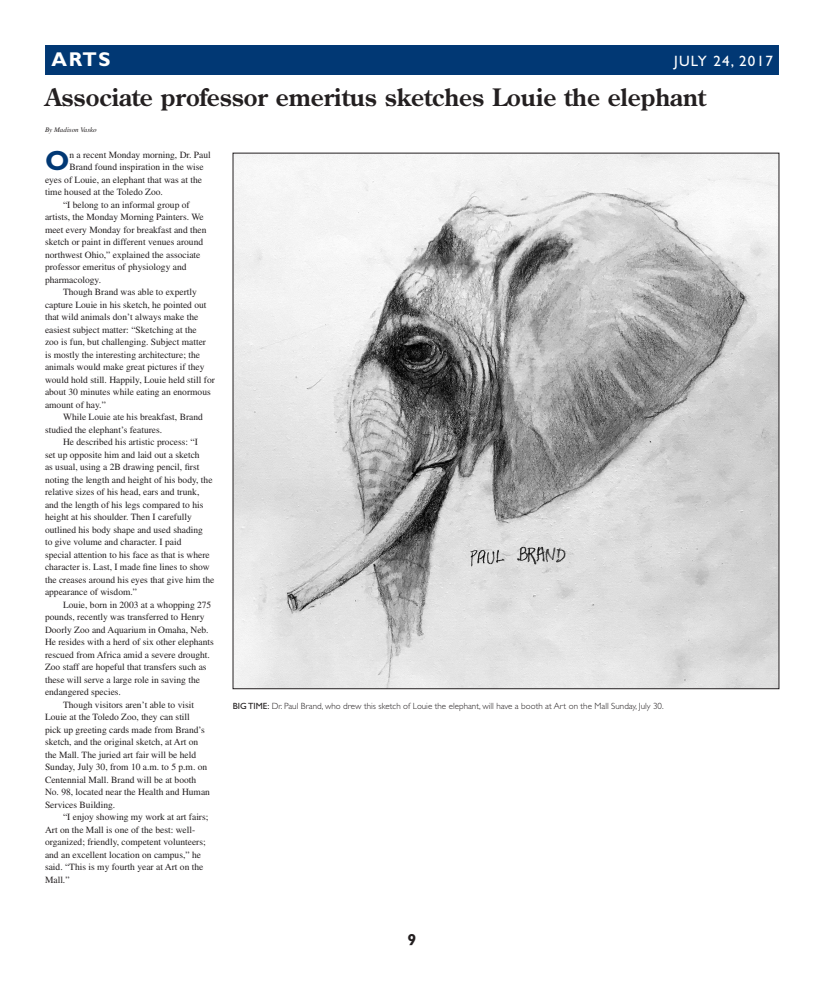
<style>
.page{position:relative;width:824px;height:990px;background:#fff}
.page>*{position:absolute;margin:0;border:0;box-sizing:border-box;transform-origin:0 0}
.Drop_Cap_2_Paragraph{font:700 27.8px "Gill Sans Std";color:#013874}
.Heading_24pt{font:700 24px "Century Old Style Std";color:#231f20}
.t1{font:700 20px "Gill Sans Std";color:#fff}
.t2{font:700 16px "Gill Sans Std";color:#231f20}
.t3{font:15px "Gill Sans Std";letter-spacing:.08em;color:#fff}
.Body_Text{font:9.5px/12.5px "Times";color:#231f20}
.Drop_Cap_2_Paragraph-2{font:9.5px "Times";color:#231f20}
.Cutline{font:300 9px "Gill Sans Std";color:#231f20}
.By_line{font:italic 7px "Times";color:#231f20}
.s1{font-weight:400}
</style>
<div class="page">
<div style="left:45px;top:45px;width:734px;height:30px;background:#013874"></div>
<img style="left:235px;top:155px;width:542px;height:532px">
<p class="t1" style="left:51px;top:47px;width:61px">ARTS</p>
<p class="t3" style="left:674px;top:52px;width:100px">JULY 24, 2017</p>
<p class="Heading_24pt" style="left:45px;top:81px;width:662px">Associate professor emeritus sketches Louie the elephant</p>
<p class="By_line" style="left:45px;top:125px;width:53px">By Madison Vasko</p>
<p class="Drop_Cap_2_Paragraph" style="left:45px;top:144px;width:26px">O</p>
<p class="Drop_Cap_2_Paragraph-2" style="left:69px;top:149px;width:143px">n a recent Monday morning, Dr. Paul</p>
<p class="Drop_Cap_2_Paragraph-2" style="left:69px;top:161px;width:136px">Brand found inspiration in the wise</p>
<p class="Drop_Cap_2_Paragraph-2" style="left:45px;top:174px;width:158px">eyes of Louie, an elephant that was at the</p>
<p class="Drop_Cap_2_Paragraph-2" style="left:45px;top:186px;width:119px">time housed at the Toledo Zoo.</p>
<p class="Body_Text" style="left:45px;top:198px;width:163px;text-indent:18px">“I belong to an informal group of artists, the Monday Morning Painters. We meet every Monday for breakfast and then sketch or paint in different venues around northwest Ohio,” explained the associate professor emeritus of physiology and pharmacology.</p>
<p class="Body_Text" style="left:45px;top:286px;width:171px;text-indent:18px">Though Brand was able to expertly capture Louie in his sketch, he pointed out that wild animals don’t always make the easiest subject matter: “Sketching at the<br>zoo is fun, but challenging. Subject matter<br>is mostly the interesting architecture; the animals would make great pictures if they would hold still. Happily, Louie held still for about 30 minutes while eating an enormous amount of hay.”</p>
<p class="Body_Text" style="left:45px;top:411px;width:159px;text-indent:18px">While Louie ate his breakfast, Brand studied the elephant’s features.</p>
<p class="Body_Text" style="left:45px;top:436px;width:171px;text-indent:18px">He described his artistic process: “I<br>set up opposite him and laid out a sketch<br>as usual, using a 2B drawing pencil, first noting the length and height of his body, the relative sizes of his head, ears and trunk, and the length of his legs compared to his height at his shoulder. Then I carefully outlined his body shape and used shading<br>to give volume and character. I paid<br>special attention to his face as that is where character is. Last, I made fine lines to show the creases around his eyes that give him the appearance of wisdom.”</p>
<p class="Body_Text" style="left:45px;top:598px;width:170px;text-indent:18px">Louie, born in 2003 at a whopping 275 pounds, recently was transferred to Henry Doorly Zoo and Aquarium in Omaha, Neb.<br>He resides with a herd of six other elephants rescued from Africa amid a severe drought.<br>Zoo staff are hopeful that transfers such as these will serve a large role in saving the endangered species.</p>
<p class="Body_Text" style="left:45px;top:698px;width:166px;text-indent:18px">Though visitors aren’t able to visit Louie at the Toledo Zoo, they can still<br>pick up greeting cards made from Brand’s sketch, and the original sketch, at Art on the Mall. The juried art fair will be held Sunday, July 30, from 10 a.m. to 5 p.m. on Centennial Mall. Brand will be at booth No. 98, located near the Health and Human Services Building.</p>
<p class="Body_Text" style="left:45px;top:811px;width:165px;text-indent:18px">“I enjoy showing my work at art fairs; Art on the Mall is one of the best: well&shy;organized; friendly, competent volunteers; and an excellent location on campus,” he said. “This is my fourth year at Art on the Mall.”</p>
<p class="Cutline" style="left:233px;top:701px;width:432px"><span class="s1">BIG TIME:</span> Dr. Paul Brand, who drew this sketch of Louie the elephant, will have a booth at Art on the Mall Sunday, July 30.</p>
<p class="t2" style="left:407px;top:930px;width:10px">9</p>
</div>
